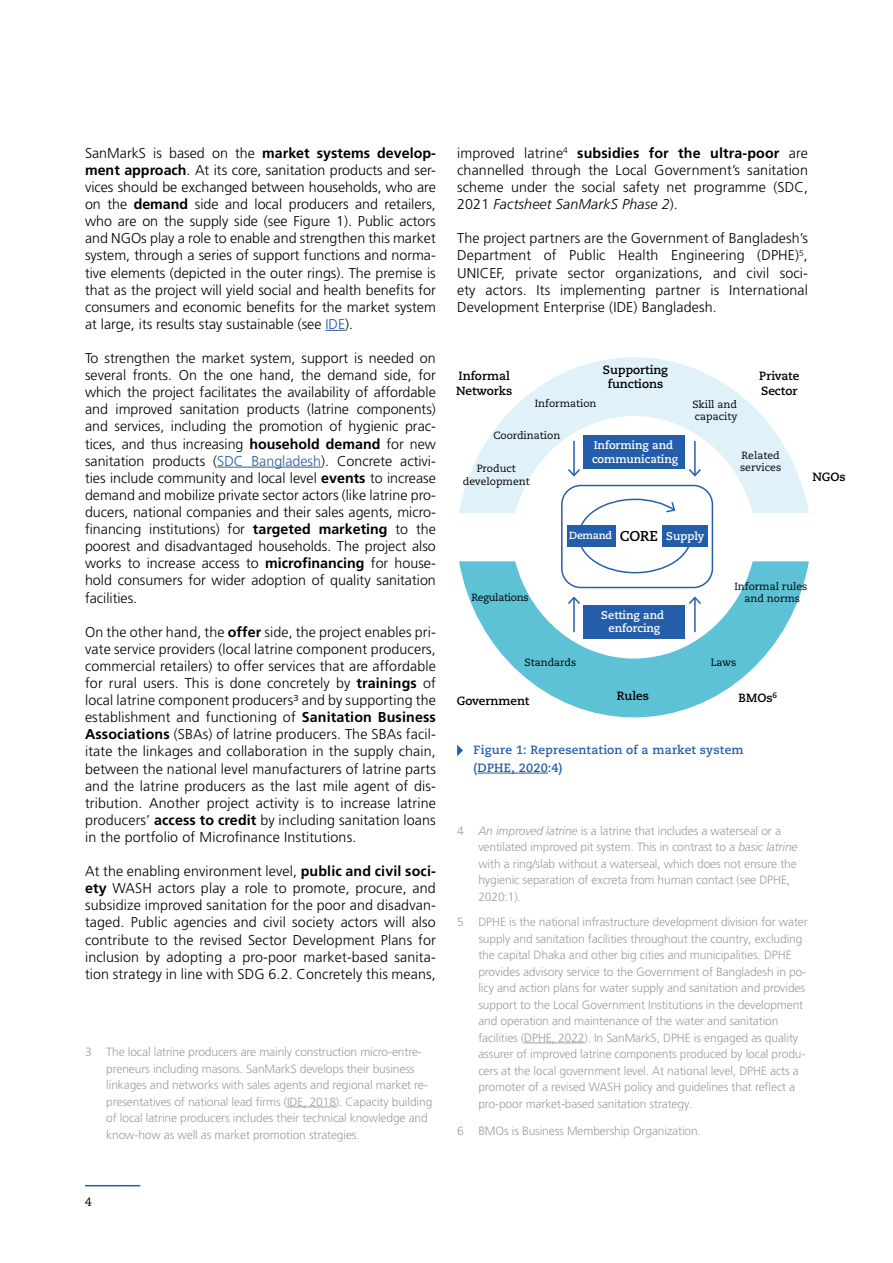
<style>
.page{position:relative;width:893px;height:1263px;background:#fff}
.page>*{position:absolute;margin:0;border:0;box-sizing:border-box;transform-origin:0 0}
.t1{font:300 14.25px/17.1px "Frutiger LT Pro";letter-spacing:.01em;color:#000;text-align:justify}
.t2{font:700 14.25px "Caecilia LT Pro 75";color:#000}
.t3{font:300 12px/16.5px "Frutiger LT Pro";letter-spacing:-.01em;color:#9d9d9c}
.t4{font:700 12px/18px "Caecilia LT Pro 75";letter-spacing:.015em;color:#245eaa}
.t5{font:12px "Caecilia LT Pro 55 Roman";color:#000}
.t6{font:700 11.85px/14.2px "Caecilia LT Pro 75";color:#000}
.t7{font:700 11.1px/13.4px "Caecilia LT Pro 75";color:#fff}
.t8{font:10.5px/12.5px "Caecilia LT Pro 55 Roman";color:#000;text-align:center}
.t9{font:10.5px "Caecilia LT Pro 55 Roman";letter-spacing:-.025em;color:#000}
.t10{font:700 10.5px "Caecilia LT Pro 75";letter-spacing:-.025em;color:#fff}
.s1{font-weight:700}
.s2{color:#275b9b}
.s3{font-style:italic}
</style>
<div class="page">
<hr style="left:85px;top:1185px;width:55px;height:1px;background:#245eaa">
<svg style="left:325px;top:330px;width:20px;height:1px"></svg>
<hr style="left:217px;top:467px;width:104px;height:1px;background:#275b9b">
<hr style="left:478px;top:773px;width:70px;height:1px;background:#275b9b">
<svg style="left:457px;top:745px;width:6px;height:11px"></svg>
<hr style="left:287px;top:1107px;width:49px;height:1px;background:#9d9d9c">
<hr style="left:524px;top:1042px;width:60px;height:1px;background:#9d9d9c">
<svg style="left:459px;top:357px;width:350px;height:156px"></svg>
<svg style="left:459px;top:561px;width:350px;height:156px"></svg>
<div style="left:561px;top:485px;width:152px;height:103px;border:1px solid #245eaa;border-radius:19px"></div>
<div style="left:584px;top:435px;width:101px;height:34px;background:#245eaa"></div>
<div style="left:584px;top:605px;width:101px;height:34px;background:#245eaa"></div>
<hr style="left:573px;top:441px;width:2px;height:34px;background:#245eaa">
<svg style="left:568px;top:469px;width:12px;height:8px"></svg>
<hr style="left:694px;top:441px;width:2px;height:34px;background:#245eaa">
<svg style="left:689px;top:469px;width:12px;height:8px"></svg>
<hr style="left:694px;top:598px;width:2px;height:34px;background:#245eaa">
<svg style="left:689px;top:596px;width:12px;height:8px"></svg>
<hr style="left:573px;top:598px;width:2px;height:34px;background:#245eaa">
<svg style="left:568px;top:596px;width:12px;height:8px"></svg>
<svg style="left:577px;top:498px;width:115px;height:76px"></svg>
<div style="left:567px;top:525px;width:48px;height:22px;background:#245eaa"></div>
<div style="left:662px;top:525px;width:46px;height:22px;background:#245eaa"></div>
<p class="t1" style="left:85px;top:144px;width:352px">SanMarkS is based on the <span class="s1">market systems develop&shy;ment approach</span>. At its core, sanitation products and ser&shy;vices should be exchanged between households, who are on the <span class="s1">demand</span> side and local producers and retailers, who are on the supply side (see Figure 1). Public actors and NGOs play a role to enable and strengthen this market system, through a series of support functions and norma&shy;tive elements (depicted in the outer rings). The premise is that as the project will yield social and health benefits for consumers and economic benefits for the market system at large, its results stay sustainable (see <span class="s2">IDE</span>).</p>
<p class="t1" style="left:85px;top:350px;width:352px">To strengthen the market system, support is needed on several fronts. On the one hand, the demand side, for which the project facilitates the availability of affordable and improved sanitation products (latrine components) and services, including the promotion of hygienic prac&shy;tices, and thus increasing <span class="s1">household demand</span> for new sanitation products (<span class="s2">SDC Bangladesh</span>). Concrete activi&shy;ties include community and local level <span class="s1">events</span> to increase demand and mobilize private sector actors (like latrine pro&shy;ducers, national companies and their sales agents, micro&shy;financing institutions) for <span class="s1">targeted marketing</span> to the poorest and disadvantaged households. The project also works to increase access to <span class="s1">microfinancing</span> for house&shy;hold consumers for wider adoption of quality sanitation facilities.</p>
<p class="t1" style="left:85px;top:623px;width:352px">On the other hand, the <span class="s1">offer</span> side, the project enables pri&shy;vate service providers (local latrine component producers, commercial retailers) to offer services that are affordable for rural users. This is done concretely by <span class="s1">trainings</span> of local latrine component producers³ and by supporting the establishment and functioning of <span class="s1">Sanitation Business Associations</span> (SBAs) of latrine producers. The SBAs facil&shy;itate the linkages and collaboration in the supply chain, between the national level manufacturers of latrine parts and the latrine producers as the last mile agent of dis&shy;tribution. Another project activity is to increase latrine producers’ <span class="s1">access to credit</span> by including sanitation loans in the portfolio of Microfinance Institutions.</p>
<p class="t1" style="left:85px;top:863px;width:352px">At the enabling environment level, <span class="s1">public and civil soci&shy;ety</span> WASH actors play a role to promote, procure, and subsidize improved sanitation for the poor and disadvan&shy;taged. Public agencies and civil society actors will also contribute to the revised Sector Development Plans for inclusion by adopting a pro-poor market-based sanita&shy;tion strategy in line with SDG 6.2. Concretely this means,</p>
<p class="t3" style="left:106px;top:1044px;width:328px;text-indent:-21px">3 The local latrine producers are mainly construction micro-entre&shy;preneurs including masons. SanMarkS develops their business linkages and networks with sales agents and regional market re&shy;presentatives of national lead firms (IDE, 2018). Capacity building of local latrine producers includes their technical knowledge and know-how as well as market promotion strategies.</p>
<p class="t1" style="left:457px;top:144px;width:352px">improved latrine<sup>4</sup> <span class="s1">subsidies for the ultra-poor</span> are channelled through the Local Government’s sanitation scheme under the social safety net programme (SDC, 2021 <span class="s3">Factsheet SanMarkS Phase 2</span>).</p>
<p class="t1" style="left:457px;top:230px;width:352px">The project partners are the Government of Bangladesh’s Department of Public Health Engineering (DPHE)<sup>5</sup>, UNICEF, private sector organizations, and civil soci&shy;ety actors. Its implementing partner is International Development Enterprise (IDE) Bangladesh.</p>
<p class="t6" style="left:456px;top:369px;width:58px">Informal<br>Networks</p>
<p class="t6" style="left:603px;top:362px;width:67px;text-align:center">Supporting functions</p>
<p class="t8" style="left:535px;top:397px;width:63px">Information</p>
<p class="t8" style="left:692px;top:397px;width:47px;text-align:left">Skill and capacity</p>
<p class="t6" style="left:759px;top:369px;width:42px">Private<br>Sector</p>
<p class="t8" style="left:493px;top:428px;width:68px">Coordination</p>
<p class="t8" style="left:463px;top:462px;width:68px">Product development</p>
<p class="t7" style="left:592px;top:438px;width:88px">Informing and communicating</p>
<p class="t8" style="left:740px;top:449px;width:43px;text-align:left">Related services</p>
<p class="t6" style="left:812px;top:470px;width:35px">NGOs</p>
<p class="t2" style="left:620px;top:526px;width:40px">CORE</p>
<p class="t10" style="left:569px;top:529px;width:44px">Demand</p>
<p class="t7" style="left:666px;top:529px;width:40px">Supply</p>
<p class="t9" style="left:471px;top:590px;width:59px">Regulations</p>
<p class="t8" style="left:525px;top:656px;width:53px">Standards</p>
<p class="t7" style="left:601px;top:608px;width:64px;text-align:center">Setting and enforcing</p>
<p class="t8" style="left:734px;top:580px;width:75px">Informal rules and norms</p>
<p class="t8" style="left:711px;top:656px;width:27px">Laws</p>
<p class="t6" style="left:617px;top:689px;width:34px">Rules</p>
<p class="t6" style="left:457px;top:693px;width:74px">Government</p>
<p class="t6" style="left:739px;top:690px;width:40px">BMOs<sup>6</sup></p>
<p class="t4" style="left:474px;top:740px;width:271px">Figure 1: Representation of a market system (<span class="s2">DPHE, 2020</span>:4)</p>
<p class="t3" style="left:478px;top:822px;width:321px;text-indent:-21px">4 <span class="s3">An improved latrine</span> is a latrine that includes a waterseal or a ventilated improved pit system. This in contrast to a <span class="s3">basic latrine </span>with a ring/slab without a waterseal, which does not ensure the hygienic separation of excreta from human contact (see DPHE, 2020:1).</p>
<p class="t3" style="left:478px;top:914px;width:331px;text-indent:-21px">5 DPHE is the national infrastructure development division for water supply and sanitation facilities throughout the country, excluding the capital Dhaka and other big cities and municipalities. DPHE provides advisory service to the Government of Bangladesh in po&shy;licy and action plans for water supply and sanitation and provides support to the Local Government Institutions in the development and operation and maintenance of the water and sanitation facilities (DPHE, 2022). In SanMarkS, DPHE is engaged as quality assurer of improved latrine components produced by local produ&shy;cers at the local government level. At national level, DPHE acts a promoter of a revised WASH policy and guidelines that reflect a pro-poor market-based sanitation strategy.</p>
<p class="t3" style="left:457px;top:1122px;width:245px">6 BMOs is Business Membership Organization.</p>
<p class="t5" style="left:85px;top:1194px;width:8px">4</p>
</div>
